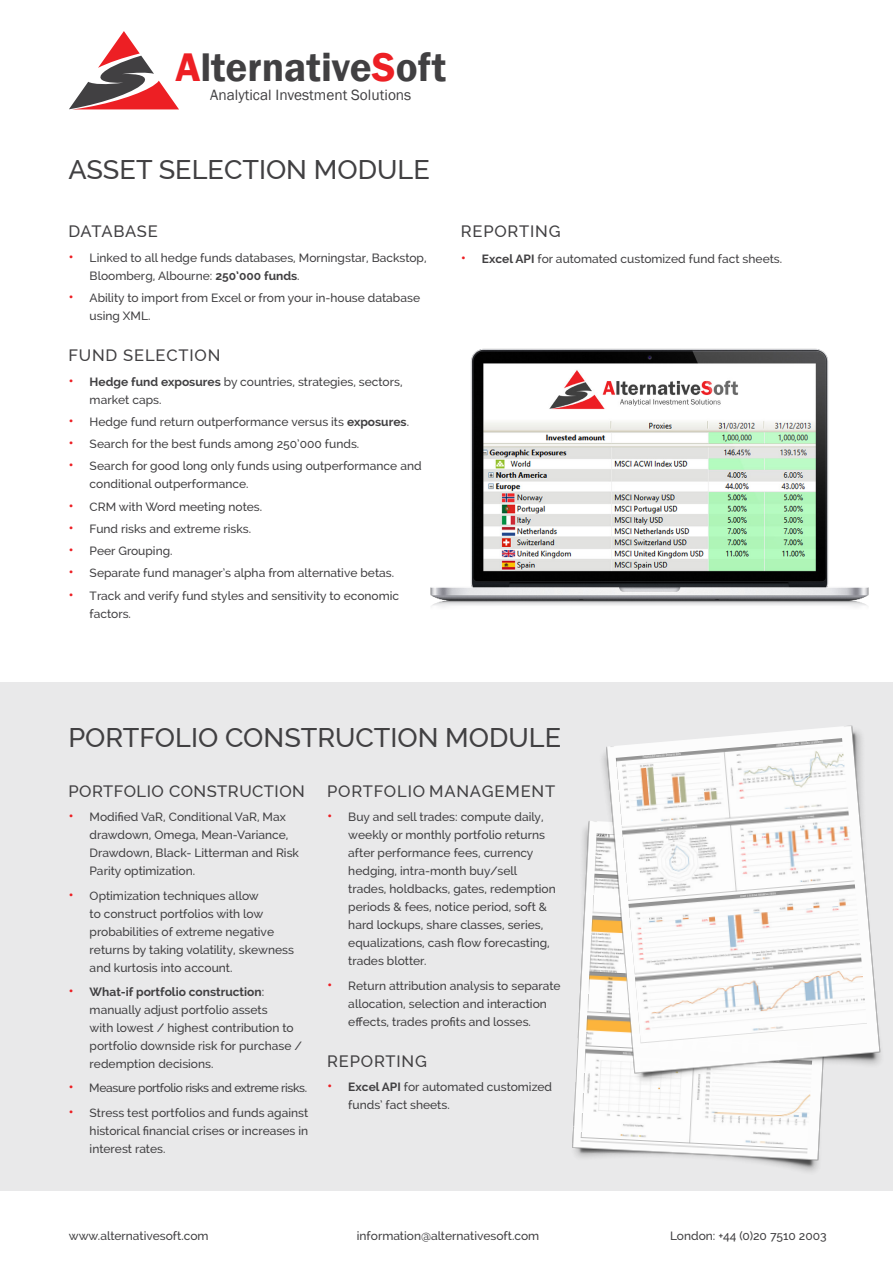
<style>
.page{position:relative;width:893px;height:1263px;background:#fff}
.page>*{position:absolute;margin:0;border:0;box-sizing:border-box;transform-origin:0 0}
.t1{font:600 41.1px "Franklin Gothic";color:#414042}
.t2{font:500 27px "Raleway";color:#414042}
.t3{font:500 16.5px "Raleway";letter-spacing:.05em;color:#414042}
.t4{font:500 16.5px "Raleway";letter-spacing:.03em;color:#414042}
.t5{font:15.3px "Franklin Gothic";color:#414042}
.t6{font:500 12px/18px "Raleway";color:#414042}
.t7{font:500 12px "Raleway";letter-spacing:-.03em;color:#414042}
.s1{color:#ed1f24}
.s2{font-size:15px;color:#ed1f24}
.s3{font-weight:700}
</style>
<div class="page">
<div style="left:0;top:682px;width:893px;height:509px;background:#e9e9ea"></div>
<img style="left:430px;top:348px;width:439px;height:259px">
<img style="left:572px;top:821px;width:247px;height:351px">
<img style="left:580px;top:833px;width:242px;height:320px">
<img style="left:596px;top:725px;width:285px;height:372px">
<img style="left:616px;top:738px;width:251px;height:305px">
<div style="left:68px;top:30px;width:112px;height:81px;background:#f69799"></div>
<svg style="left:69px;top:31px;width:110px;height:78px;background:#d2aaab"></svg>
<h1 class="t1" style="left:175px;top:42px;width:272px"><span class="s1">A</span>lternative<span class="s1">S</span>oft</h1>
<p class="t5" style="left:210px;top:86px;width:203px">Analytical Investment Solutions</p>
<h2 class="t2" style="left:68px;top:154px;width:363px">ASSET SELECTION MODULE</h2>
<h3 class="t3" style="left:68px;top:222px;width:91px">DATABASE</h3>
<p class="t6" style="left:90px;top:249px;width:338px;text-indent:-21px"><span class="s2">•</span> ➢ Linked to all hedge funds databases, Morningstar, Backstop,<br>Bloomberg, Albourne: <span class="s3">250’000 funds</span>.</p>
<p class="t6" style="left:90px;top:289px;width:332px;text-indent:-21px"><span class="s2">•</span> ➢ Ability to import from Excel or from your in-house database using XML.</p>
<h3 class="t3" style="left:68px;top:346px;width:154px">FUND SELECTION</h3>
<p class="t6" style="left:90px;top:372px;width:314px;text-indent:-21px"><span class="s2">•</span> <span class="s3">Hedge fund exposures</span> by countries, strategies, sectors, market caps.</p>
<p class="t6" style="left:68px;top:412px;width:342px"><span class="s2">•</span> ➢ Hedge fund return outperformance versus its <span class="s3">exposures</span>.</p>
<p class="t6" style="left:68px;top:435px;width:292px"><span class="s2">•</span> ➢ Search for the best funds among 250’000 funds.</p>
<p class="t6" style="left:90px;top:457px;width:333px;text-indent:-21px"><span class="s2">•</span> ➢ Search for good long only funds using outperformance and conditional outperformance.</p>
<p class="t6" style="left:68px;top:497px;width:195px"><span class="s2">•</span> ➢ CRM with Word meeting notes.</p>
<p class="t6" style="left:68px;top:519px;width:184px"><span class="s2">•</span> ➢ Fund risks and extreme risks.</p>
<p class="t6" style="left:68px;top:542px;width:106px"><span class="s2">•</span> ➢ Peer Grouping.</p>
<p class="t6" style="left:68px;top:564px;width:327px"><span class="s2">•</span> ➢ Separate fund manager’s alpha from alternative betas.</p>
<p class="t6" style="left:90px;top:586px;width:311px;text-indent:-21px"><span class="s2">•</span> ➢ Track and verify fund styles and sensitivity to economic factors.</p>
<h3 class="t3" style="left:461px;top:222px;width:101px">REPORTING</h3>
<p class="t6" style="left:461px;top:250px;width:323px"><span class="s2">•</span> <span class="s3">Excel API</span> for automated customized fund fact sheets.</p>
<h2 class="t2" style="left:68px;top:721px;width:494px">PORTFOLIO CONSTRUCTION MODULE</h2>
<h3 class="t4" style="left:68px;top:781px;width:238px">PORTFOLIO CONSTRUCTION</h3>
<p class="t6" style="left:90px;top:808px;width:211px;text-indent:-21px"><span class="s2">•</span> ➢ Modified VaR, Conditional VaR, Max drawdown, Omega, Mean-Variance,<br>Drawdown, Black- Litterman and Risk<br>Parity optimization.</p>
<p class="t6" style="left:90px;top:886px;width:206px;text-indent:-21px"><span class="s2">•</span> Optimization techniques allow<br>to construct portfolios with low probabilities of extreme negative returns by taking volatility, skewness and kurtosis into account.</p>
<p class="t6" style="left:90px;top:983px;width:214px;text-indent:-21px"><span class="s2">•</span> <span class="s3">What-if portfolio construction</span>: manually adjust portfolio assets<br>with lowest / highest contribution to portfolio downside risk for purchase / redemption decisions.</p>
<p class="t7" style="left:68px;top:1081px;width:240px"><span class="s2">•</span> ➢Measure portfolio risks and extreme risks.</p>
<p class="t6" style="left:90px;top:1103px;width:220px;text-align:justify;text-indent:-21px"><span class="s2">•</span> ➢ Stress test portfolios and funds against historical financial crises or increases in interest rates.</p>
<h3 class="t3" style="left:327px;top:781px;width:230px">PORTFOLIO MANAGEMENT</h3>
<p class="t6" style="left:348px;top:808px;width:209px;text-indent:-21px"><span class="s2">•</span> ➢ Buy and sell trades: compute daily, weekly or monthly portfolio returns after performance fees, currency hedging, intra-month buy/sell trades, holdbacks, gates, redemption periods &amp; fees, notice period, soft &amp; hard lockups, share classes, series, equalizations, cash flow forecasting, trades blotter.</p>
<p class="t6" style="left:348px;top:976px;width:214px;text-indent:-21px"><span class="s2">•</span> ➢ Return attribution analysis to separate allocation, selection and interaction effects, trades profits and losses.</p>
<h3 class="t3" style="left:327px;top:1051px;width:101px">REPORTING</h3>
<p class="t6" style="left:348px;top:1078px;width:205px;text-indent:-21px"><span class="s2">•</span> <span class="s3">Excel API</span> for automated customized funds’ fact sheets.</p>
<p class="t6" style="left:69px;top:1227px;width:141px">www.alternativesoft.com</p>
<p class="t6" style="left:357px;top:1227px;width:184px">information@alternativesoft.com</p>
<p class="t6" style="left:670px;top:1227px;width:158px">London: +44 (0)20 7510 2003</p>
</div>
